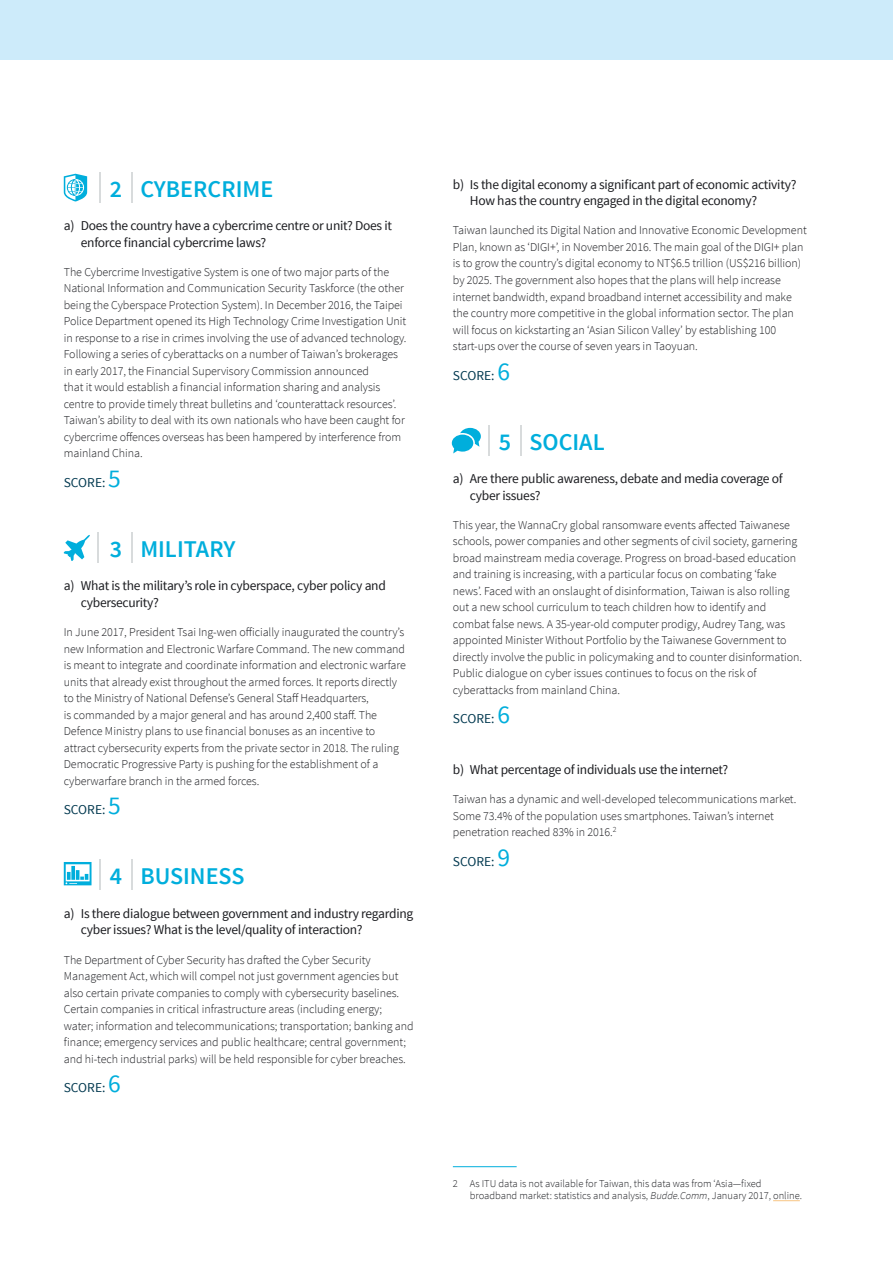
<style>
.page{position:relative;width:893px;height:1263px;background:#fff}
.page>*{position:absolute;margin:0;border:0;box-sizing:border-box;transform-origin:0 0}
.H3___Number_list{font:600 24px "Source Sans Pro";color:#00aedc}
.t1{font:13.5px/16.5px "Source Sans Pro";letter-spacing:-.02em;color:#1b1c20}
.Weight_Score_Small{font:13.5px "Source Sans Pro";color:#00384f}
.Text_8pt{font:300 12px/16.5px "Source Sans Pro";letter-spacing:-.005em;color:#1b1c20}
.Footnote{font:300 10.5px/12px "Source Sans Pro";color:#1b1c20}
.s1{font-size:25.5px;color:#00aedc}
.s2{font-style:italic}
</style>
<div class="page">
<svg style="left:64px;top:174px;width:23px;height:27px"></svg>
<hr style="left:100px;top:173px;width:1px;height:30px;background:#d8dbdc">
<hr style="left:131px;top:173px;width:1px;height:30px;background:#d8dbdc">
<svg style="left:64px;top:535px;width:26px;height:26px"></svg>
<hr style="left:98px;top:533px;width:1px;height:30px;background:#d8dbdc">
<hr style="left:131px;top:533px;width:1px;height:30px;background:#d8dbdc">
<svg style="left:64px;top:862px;width:28px;height:23px"></svg>
<hr style="left:99px;top:859px;width:2px;height:30px;background:#d8dbdc">
<hr style="left:132px;top:859px;width:1px;height:30px;background:#d8dbdc">
<hr style="left:453px;top:1166px;width:64px;height:1px;background:#00aedc">
<svg style="left:773px;top:1200px;width:27px;height:1px"></svg>
<svg style="left:452px;top:428px;width:29px;height:25px"></svg>
<hr style="left:489px;top:425px;width:1px;height:30px;background:#d8dbdc">
<hr style="left:520px;top:425px;width:1px;height:30px;background:#d8dbdc">
<div style="left:0;top:0;width:893px;height:60px;background:#cdebfa"></div>
<h3 class="H3___Number_list" style="left:110px;top:173px;width:165px">2 CYBERCRIME</h3>
<p class="t1" style="left:81px;top:218px;width:313px;text-indent:-17px">a) Does the country have a cybercrime centre or unit? Does it enforce financial cybercrime laws?</p>
<p class="Text_8pt" style="left:64px;top:264px;width:344px">The Cybercrime Investigative System is one of two major parts of the National Information and Communication Security Taskforce (the other being the Cyberspace Protection System). In December 2016, the Taipei Police Department opened its High Technology Crime Investigation Unit in response to a rise in crimes involving the use of advanced technology.<br>Following a series of cyberattacks on a number of Taiwan’s brokerages in early 2017, the Financial Supervisory Commission announced<br>that it would establish a financial information sharing and analysis centre to provide timely threat bulletins and ‘counterattack resources’.<br>Taiwan’s ability to deal with its own nationals who have been caught for cybercrime offences overseas has been hampered by interference from mainland China.</p>
<p class="Weight_Score_Small" style="left:64px;top:474px;width:59px">SCORE: <span class="s1">5</span></p>
<h3 class="H3___Number_list" style="left:110px;top:534px;width:127px">3 MILITARY</h3>
<p class="t1" style="left:81px;top:578px;width:307px;text-indent:-17px">a) What is the military’s role in cyberspace, cyber policy and cybersecurity?</p>
<p class="Text_8pt" style="left:64px;top:624px;width:344px">In June 2017, President Tsai Ing-wen officially inaugurated the country’s new Information and Electronic Warfare Command. The new command is meant to integrate and coordinate information and electronic warfare units that already exist throughout the armed forces. It reports directly to the Ministry of National Defense’s General Staff Headquarters,<br>is commanded by a major general and has around 2,400 staff. The Defence Ministry plans to use financial bonuses as an incentive to attract cybersecurity experts from the private sector in 2018. The ruling Democratic Progressive Party is pushing for the establishment of a cyberwarfare branch in the armed forces.</p>
<p class="Weight_Score_Small" style="left:64px;top:801px;width:59px">SCORE: <span class="s1">5</span></p>
<h3 class="H3___Number_list" style="left:110px;top:861px;width:136px">4 BUSINESS</h3>
<p class="t1" style="left:81px;top:905px;width:334px;text-indent:-17px">a) Is there dialogue between government and industry regarding cyber issues? What is the level/quality of interaction?</p>
<p class="Text_8pt" style="left:64px;top:951px;width:351px">The Department of Cyber Security has drafted the Cyber Security Management Act, which will compel not just government agencies but also certain private companies to comply with cybersecurity baselines.<br>Certain companies in critical infrastructure areas (including energy; water; information and telecommunications; transportation; banking and finance; emergency services and public healthcare; central government; and hi-tech industrial parks) will be held responsible for cyber breaches.</p>
<p class="Weight_Score_Small" style="left:64px;top:1079px;width:59px">SCORE: <span class="s1">6</span></p>
<p class="t1" style="left:470px;top:176px;width:328px;text-indent:-17px">b) Is the digital economy a significant part of economic activity?<br>How has the country engaged in the digital economy?</p>
<p class="Text_8pt" style="left:453px;top:222px;width:355px">Taiwan launched its Digital Nation and Innovative Economic Development Plan, known as ‘DIGI+’, in November 2016. The main goal of the DIGI+ plan is to grow the country’s digital economy to NT$6.5 trillion (US$216 billion) by 2025. The government also hopes that the plans will help increase internet bandwidth, expand broadband internet accessibility and make the country more competitive in the global information sector. The plan will focus on kickstarting an ‘Asian Silicon Valley’ by establishing 100 start-ups over the course of seven years in Taoyuan.</p>
<p class="Weight_Score_Small" style="left:453px;top:367px;width:59px">SCORE: <span class="s1">6</span></p>
<h3 class="H3___Number_list" style="left:499px;top:426px;width:107px">5 SOCIAL</h3>
<p class="t1" style="left:470px;top:470px;width:314px;text-indent:-17px">a) Are there public awareness, debate and media coverage of cyber issues?</p>
<p class="Text_8pt" style="left:453px;top:517px;width:351px">This year, the WannaCry global ransomware events affected Taiwanese schools, power companies and other segments of civil society, garnering broad mainstream media coverage. Progress on broad-based education and training is increasing, with a particular focus on combating ‘fake news’. Faced with an onslaught of disinformation, Taiwan is also rolling out a new school curriculum to teach children how to identify and combat false news. A 35-year-old computer prodigy, Audrey Tang, was appointed Minister Without Portfolio by the Taiwanese Government to directly involve the public in policymaking and to counter disinformation.<br>Public dialogue on cyber issues continues to focus on the risk of cyberattacks from mainland China.</p>
<p class="Weight_Score_Small" style="left:453px;top:710px;width:59px">SCORE: <span class="s1">6</span></p>
<p class="t1" style="left:453px;top:761px;width:277px">b) What percentage of individuals use the internet?</p>
<p class="Text_8pt" style="left:453px;top:791px;width:345px">Taiwan has a dynamic and well-developed telecommunications market.<br>Some 73.4% of the population uses smartphones. Taiwan’s internet penetration reached 83% in 2016.<sup>2</sup></p>
<p class="Weight_Score_Small" style="left:453px;top:853px;width:59px">SCORE: <span class="s1">9</span></p>
<p class="Footnote" style="left:470px;top:1178px;width:334px;text-indent:-17px">2 As ITU data is not available for Taiwan, this data was from ‘Asia—fixed broadband market: statistics and analysis, <span class="s2">Budde.Comm</span>, January 2017, online.</p>
</div>
